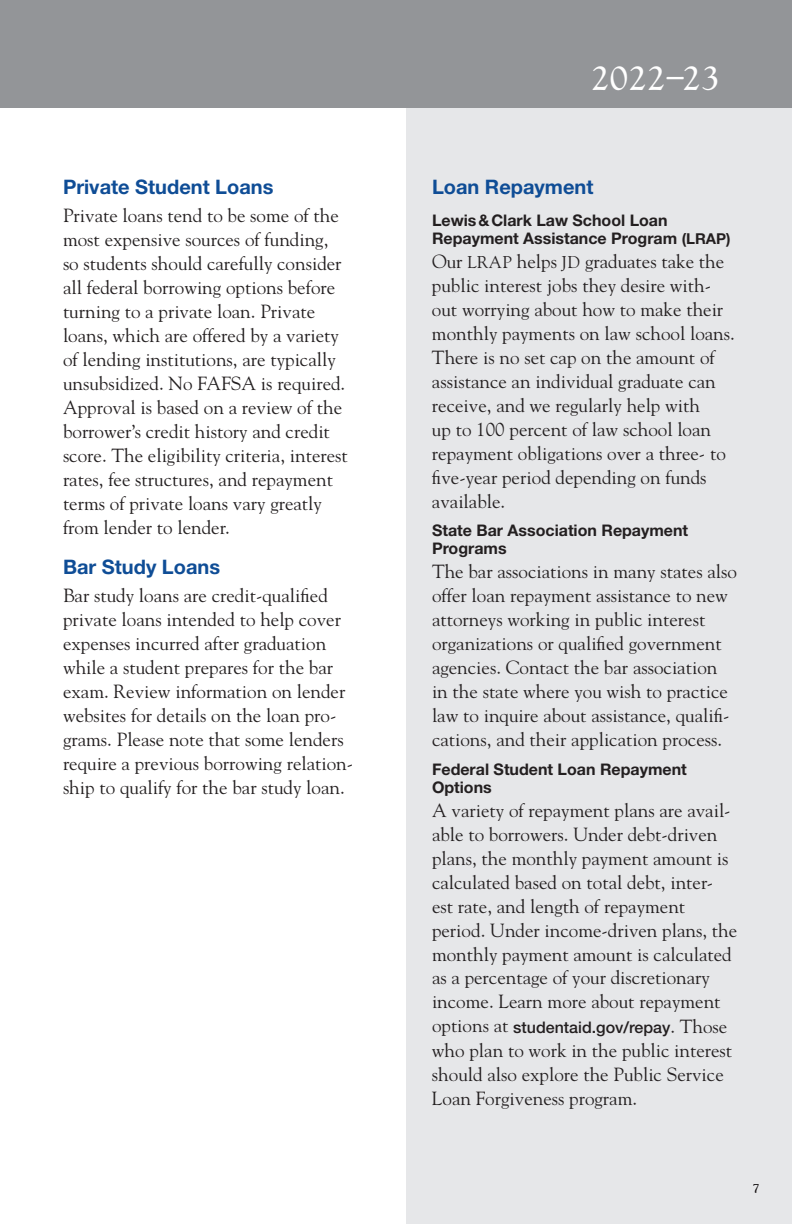
<style>
.page{position:relative;width:792px;height:1224px;background:#fff}
.page>*{position:absolute;margin:0;border:0;box-sizing:border-box;transform-origin:0 0}
.t1{font:36px "Goudy Catalogue EF";letter-spacing:-.005em;color:#fff}
.Subhead_HB_10{font:700 20px "Helvetica Neue LT Std";color:#0f4d96}
.Body_Text_no_indent{font:19px/24px "Goudy Std";color:#231f20}
.Subhead_HB_8{font:700 16px/18px "Helvetica Neue LT Std";color:#231f20}
.Body_Text_no_indent-2{font:500 16px "Helvetica Neue LT Std";color:#231f20}
.t2{font:12px "Goudy Catalogue EF";color:#231f20}
.s1{font-size:15px}
.s2{font-size:17px}
.s3{font-family:"Goudy Std";font-weight:400;font-size:19px}
</style>
<div class="page">
<div style="left:406px;top:99px;width:386px;height:1125px;background:#e6e7e9"></div>
<div style="left:0;top:0;width:792px;height:108px;background:#939598"></div>
<p class="Subhead_HB_10" style="left:63px;top:175px;width:212px">Private Student Loans</p>
<p class="Body_Text_no_indent" style="left:63px;top:203px;width:286px">Private loans tend to be some of the most expensive sources of funding, so students should carefully consider all federal borrowing options before turning to a private loan. Private loans, which are offered by a variety of lending institutions, are typically unsubsidized. No FAFSA is required.<br>Approval is based on a review of the borrower’s credit history and credit score. The eligibility criteria, interest rates, fee structures, and repayment terms of private loans vary greatly from lender to lender.</p>
<p class="Subhead_HB_10" style="left:63px;top:555px;width:159px">Bar Study Loans</p>
<p class="Body_Text_no_indent" style="left:63px;top:583px;width:292px">Bar study loans are credit-qualified private loans intended to help cover expenses incurred after graduation while a student prepares for the bar exam. Review information on lender websites for details on the loan pro&shy;grams. Please note that some lenders require a previous borrowing relation&shy;ship to qualify for the bar study loan.</p>
<h1 class="t1" style="left:591px;top:58px;width:131px">2022–23</h1>
<p class="Subhead_HB_10" style="left:432px;top:175px;width:163px">Loan Repayment</p>
<p class="Subhead_HB_8" style="left:432px;top:211px;width:300px">Lewis&amp;Clark Law School Loan<br>Repayment Assistance Program <span class="s1">(LRAP)</span></p>
<p class="Body_Text_no_indent" style="left:432px;top:250px;width:304px">Our <span class="s2">LRAP</span> helps <span class="s2">JD</span> graduates take the public interest jobs they desire with&shy;out worrying about how to make their monthly payments on law school loans.<br>There is no set cap on the amount of assistance an individual graduate can receive, and we regularly help with<br>up to 100 percent of law school loan repayment obligations over a three- to five-year period depending on funds available.</p>
<p class="Subhead_HB_8" style="left:432px;top:521px;width:258px">State Bar Association Repayment<br>Programs</p>
<p class="Body_Text_no_indent" style="left:432px;top:560px;width:306px">The bar associations in many states also offer loan repayment assistance to new attorneys working in public interest organizations or qualified government agencies. Contact the bar association in the state where you wish to practice law to inquire about assistance, qualifi&shy;cations, and their application process.</p>
<p class="Subhead_HB_8" style="left:432px;top:759px;width:256px">Federal Student Loan Repayment<br>Options</p>
<p class="Body_Text_no_indent" style="left:432px;top:798px;width:307px">A variety of repayment plans are avail&shy;able to borrowers. Under debt-driven plans, the monthly payment amount is calculated based on total debt, inter&shy;est rate, and length of repayment period. Under income-driven plans, the monthly payment amount is calculated as a percentage of your discretionary income. Learn more about repayment</p>
<p class="Body_Text_no_indent-2" style="left:432px;top:1017px;width:297px"><span class="s3">options at</span> studentaid.gov/repay<span class="s3">. Those</span></p>
<p class="Body_Text_no_indent" style="left:432px;top:1038px;width:302px">who plan to work in the public interest should also explore the Public Service<br>Loan Forgiveness program.</p>
<p class="t2" style="left:753px;top:1182px;width:8px">7</p>
</div>
